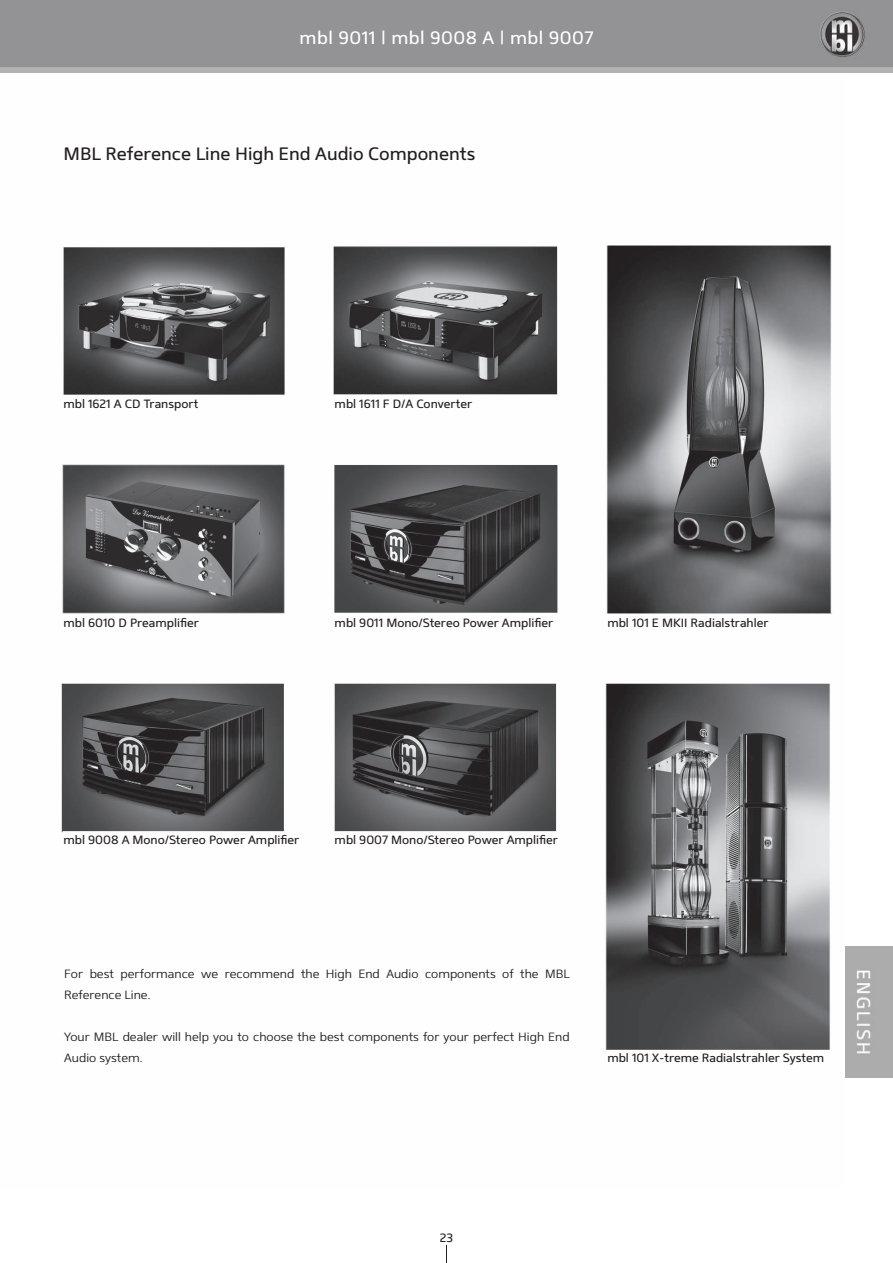
<style>
.page{position:relative;width:893px;height:1263px;background:#fff}
.page>*{position:absolute;margin:0;border:0;box-sizing:border-box;transform-origin:0 0}
.t1{font:18px "Mentone";color:#241f1f}
.t2{font:18px "Mentone";letter-spacing:.025em;color:#fff}
.t3{font:12px "Mentone";color:#241f1f}
.t4{font:300 12px/21px "Mentone";color:#241f1f}
</style>
<div class="page">
<img style="left:0;top:0;width:893px;height:72px">
<svg style="left:446px;top:1245px;width:1px;height:18px"></svg>
<img style="left:846px;top:947px;width:47px;height:131px">
<img style="left:61px;top:245px;width:772px;height:805px">
<h1 class="t2" style="left:300px;top:27px;width:295px">mbl 9011 | mbl 9008 A | mbl 9007</h1>
<h1 class="t1" style="left:63px;top:142px;width:413px">MBL Reference Line High End Audio Components</h1>
<p class="t3" style="left:63px;top:397px;width:136px">mbl 1621 A CD Transport</p>
<p class="t3" style="left:335px;top:397px;width:139px">mbl 1611 F D/A Converter</p>
<p class="t3" style="left:335px;top:616px;width:220px">mbl 9011 Mono/Stereo Power Amplifier</p>
<p class="t3" style="left:63px;top:616px;width:137px">mbl 6010 D Preamplifier</p>
<p class="t3" style="left:607px;top:616px;width:163px">mbl 101 E MKII Radialstrahler</p>
<p class="t3" style="left:64px;top:832px;width:237px">mbl 9008 A Mono/Stereo Power Amplifier</p>
<p class="t3" style="left:335px;top:832px;width:225px">mbl 9007 Mono/Stereo Power Amplifier</p>
<p class="t4" style="left:64px;top:963px;width:507px">For best performance we recommend the High End Audio components of the MBL<br>Reference Line.</p>
<p class="t4" style="left:64px;top:1026px;width:507px">Your MBL dealer will help you to choose the best components for your perfect High End<br>Audio system.</p>
<p class="t3" style="left:607px;top:1050px;width:218px">mbl 101 X-treme Radialstrahler System</p>
<p class="t3" style="left:440px;top:1231px;width:15px">23</p>
</div>
